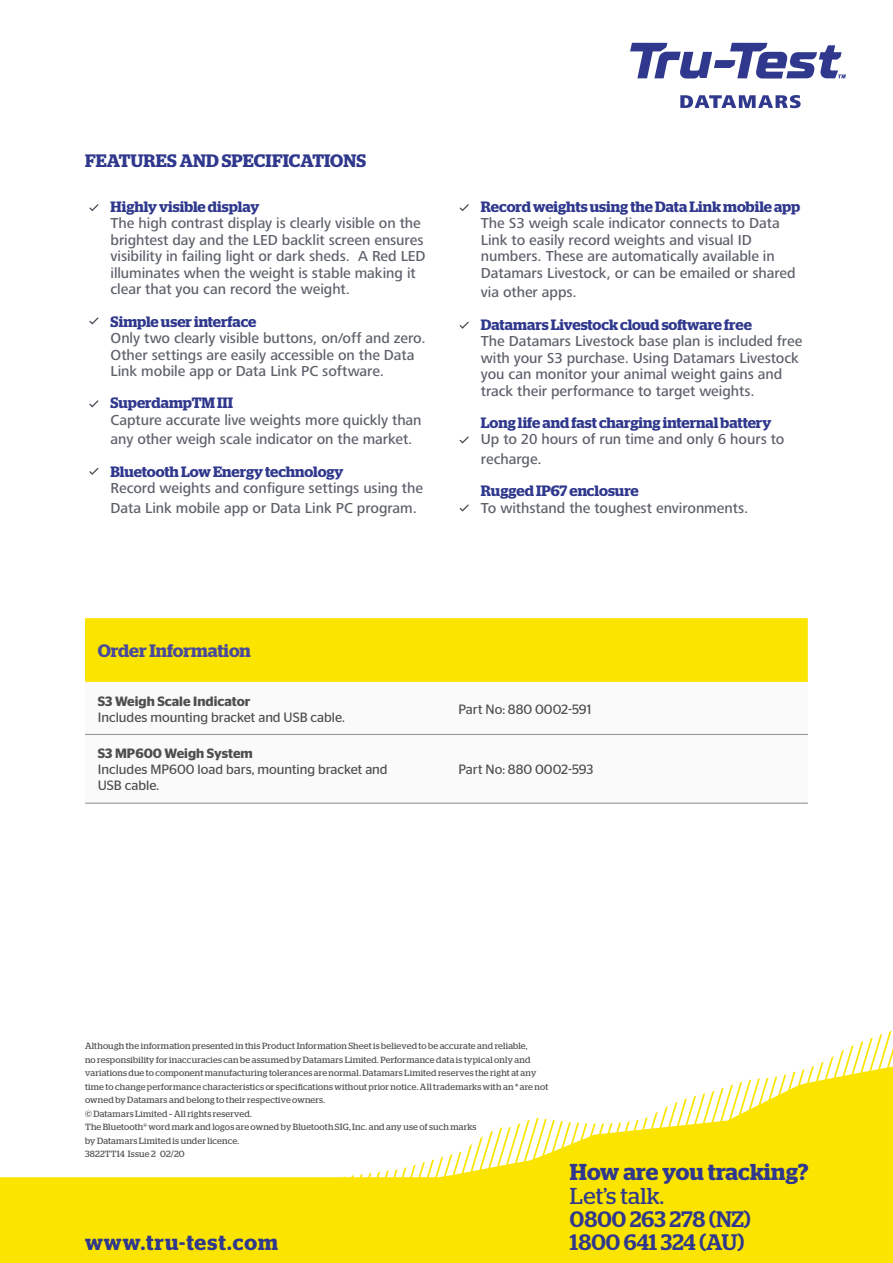
<style>
.page{position:relative;width:893px;height:1263px;background:#fff}
.page>*{position:absolute;margin:0;border:0;box-sizing:border-box;transform-origin:0 0}
.How_are_you_tracking{font:600 22.95px "Stag";letter-spacing:.005em;color:#2f388d}
.Let_s_talk{font:22.95px "Stag";letter-spacing:.01em;color:#2f388d}
.Contact_number_rever{font:500 22.35px "Stag";color:#2f388d}
.www_tru-test_com{font:600 21.45px "Stag";letter-spacing:.05em;color:#2f388d}
.Top_5_Benefits{font:600 18px "Stag";letter-spacing:.005em;color:#2f388d}
.t1{font:600 18px "Stag";letter-spacing:-.005em;color:#494b9a}
.Top_5_Benefits-2{font:500 15px/16.5px "Frutiger Next Pro";letter-spacing:-.005em;color:#5d616a}
.Top_5_Benefits-3{font:600 15px/16.5px "Stag";color:#2f388d}
.Table_body_text{font:13.5px/16.2px "Stag Sans";color:#4d4e50}
.Table_heading{font:600 13.5px "Stag Sans";color:#4d4e50}
.Disclaimer{font:9px/13.5px "Stag";letter-spacing:.02em;color:#4d4e50}
.s1{font-family:"Stag";font-weight:600;color:#2f388d}
.s2{font-family:"Frutiger Next Pro";font-weight:500;color:#5d616a}
</style>
<div class="page">
<div style="left:0;top:1177px;width:893px;height:86px;background:#fae400"></div>
<svg style="left:319px;top:1030px;width:574px;height:157px"></svg>
<div style="left:85px;top:618px;width:723px;height:64px;background:#fae400"></div>
<svg style="left:85px;top:733px;width:723px;height:70px"></svg>
<hr style="left:85px;top:734px;width:361px;height:1px;background:#93969e">
<hr style="left:446px;top:734px;width:362px;height:1px;background:#93969e">
<hr style="left:85px;top:803px;width:361px;height:1px;background:#93969e">
<hr style="left:446px;top:803px;width:362px;height:1px;background:#93969e">
<svg style="left:680px;top:95px;width:121px;height:13px"></svg>
<svg style="left:630px;top:43px;width:216px;height:36px"></svg>
<svg style="left:89px;top:204px;width:10px;height:7px"></svg>
<svg style="left:460px;top:204px;width:9px;height:7px"></svg>
<svg style="left:89px;top:317px;width:10px;height:7px"></svg>
<svg style="left:460px;top:322px;width:9px;height:7px"></svg>
<svg style="left:89px;top:400px;width:10px;height:7px"></svg>
<svg style="left:460px;top:436px;width:9px;height:7px"></svg>
<svg style="left:460px;top:504px;width:9px;height:7px"></svg>
<svg style="left:89px;top:468px;width:10px;height:7px"></svg>
<p class="Top_5_Benefits" style="left:85px;top:151px;width:283px">FEATURES AND SPECIFICATIONS</p>
<p class="Top_5_Benefits-2" style="left:111px;top:199px;width:317px"><span class="s1">Highly visible display<br></span>The high contrast display is clearly visible on the brightest day and the LED backlit screen ensures visibility in failing light or dark sheds. A Red LED illuminates when the weight is stable making it clear that you can record the weight.</p>
<p class="Top_5_Benefits-2" style="left:111px;top:313px;width:317px"><span class="s1">Simple user interface<br></span>Only two clearly visible buttons, on/off and zero.<br>Other settings are easily accessible on the Data Link mobile app or Data Link PC software.</p>
<p class="Top_5_Benefits-2" style="left:111px;top:395px;width:313px"><span class="s1">SuperdampTM III<br></span>Capture accurate live weights more quickly than</p>
<p class="Top_5_Benefits-2" style="left:111px;top:431px;width:303px">any other weigh scale indicator on the market.</p>
<p class="Top_5_Benefits-2" style="left:111px;top:463px;width:314px"><span class="s1">Bluetooth Low Energy technology<br></span>Record weights and configure settings using the</p>
<p class="Top_5_Benefits-2" style="left:111px;top:499px;width:308px">Data Link mobile app or Data Link PC program.</p>
<p class="Top_5_Benefits-2" style="left:481px;top:199px;width:321px"><span class="s1">Record weights using the Data Link mobile app </span>The S3 weigh scale indicator connects to Data Link to easily record weights and visual ID numbers. These are automatically available in Datamars Livestock, or can be emailed or shared</p>
<p class="Top_5_Benefits-2" style="left:481px;top:284px;width:97px">via other apps.</p>
<p class="Top_5_Benefits-2" style="left:481px;top:316px;width:323px"><span class="s1">Datamars Livestock cloud software free<br></span>The Datamars Livestock base plan is included free with your S3 purchase. Using Datamars Livestock you can monitor your animal weight gains and track their performance to target weights.</p>
<p class="Top_5_Benefits-3" style="left:481px;top:414px;width:305px">Long life and fast charging internal battery<br><span class="s2">Up to 20 hours of run time and only 6 hours to</span></p>
<p class="Top_5_Benefits-2" style="left:481px;top:451px;width:62px">recharge.</p>
<p class="Top_5_Benefits-2" style="left:481px;top:483px;width:269px"><span class="s1">Rugged IP67 enclosure<br></span>To withstand the toughest environments.</p>
<p class="t1" style="left:98px;top:640px;width:155px">Order Information</p>
<p class="Table_heading" style="left:98px;top:693px;width:154px">S3 Weigh Scale Indicator</p>
<p class="Table_body_text" style="left:98px;top:709px;width:249px">Includes mounting bracket and USB cable.</p>
<p class="Table_body_text" style="left:458px;top:701px;width:135px">Part No: 880 0002-591</p>
<p class="Table_heading" style="left:98px;top:745px;width:157px">S3 MP600 Weigh System</p>
<p class="Table_body_text" style="left:98px;top:761px;width:291px">Includes MP600 load bars, mounting bracket and<br>USB cable.</p>
<p class="Table_body_text" style="left:458px;top:761px;width:137px">Part No: 880 0002-593</p>
<p class="Disclaimer" style="left:85px;top:1039px;width:465px">Although the information presented in this Product Information Sheet is believed to be accurate and reliable,<br>no responsibility for inaccuracies can be assumed by Datamars Limited. Performance data is typical only and variations due to component manufacturing tolerances are normal. Datamars Limited reserves the right at any time to change performance characteristics or specifications without prior notice. All trademarks with an * are not owned by Datamars and belong to their respective owners.</p>
<p class="Disclaimer" style="left:85px;top:1106px;width:168px">© Datamars Limited – All rights reserved.</p>
<p class="Disclaimer" style="left:85px;top:1120px;width:393px">The Bluetooth® word mark and logos are owned by Bluetooth SIG, Inc. and any use of such marks by Datamars Limited is under licence.</p>
<p class="Disclaimer" style="left:85px;top:1147px;width:101px">3822TT14 Issue 2 02/20</p>
<p class="How_are_you_tracking" style="left:570px;top:1159px;width:240px">How are you tracking?</p>
<p class="Let_s_talk" style="left:570px;top:1182px;width:96px">Let’s talk.</p>
<p class="Contact_number_rever" style="left:570px;top:1206px;width:182px">0800 263 278 (NZ)</p>
<p class="www_tru-test_com" style="left:85px;top:1230px;width:195px">www.tru-test.com</p>
<p class="Contact_number_rever" style="left:570px;top:1229px;width:176px">1800 641 324 (AU)</p>
</div>
